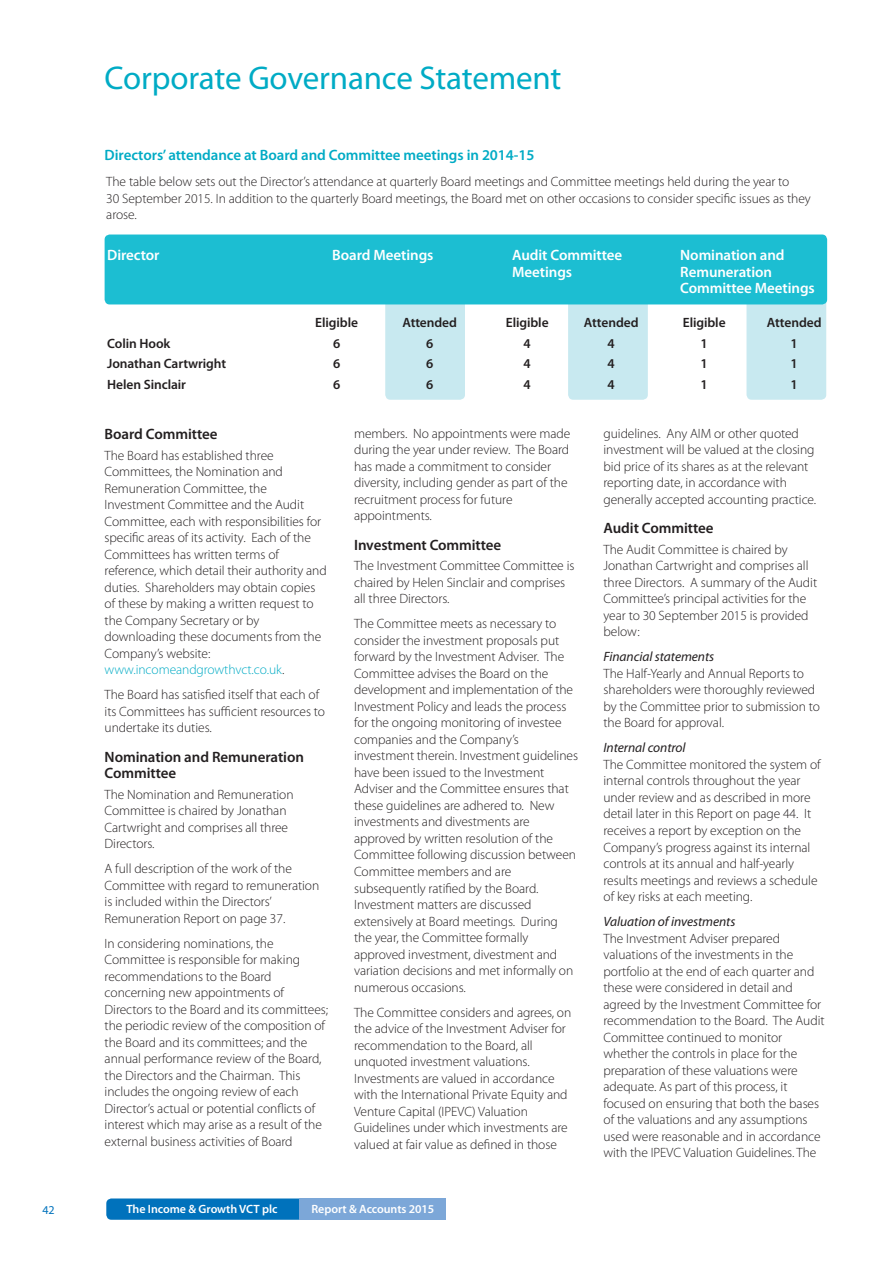
<style>
.page{position:relative;width:893px;height:1263px;background:#fff}
.page>*{position:absolute;margin:0;border:0;box-sizing:border-box;transform-origin:0 0}
.page_title{font:33px "Myriad Pro";letter-spacing:-.005em;color:#00abc5}
.body_copy{font:600 15px/16.5px "Myriad Pro";letter-spacing:-.005em;color:#fff}
.subhead{font:600 15px "Myriad Pro";letter-spacing:-.005em;color:#00abc5}
.subhead-2{font:600 15px "Myriad Pro";letter-spacing:-.005em;color:#231f20}
.body_copy-2{font:600 15px/16.5px "Myriad Pro";letter-spacing:-.005em;color:#231f20}
.body_copy-3{font:300 13.5px/16.5px "Myriad Pro";letter-spacing:-.005em;color:#231f20}
.body_copy-4{font:600 13.5px "Myriad Pro";letter-spacing:-.005em;color:#231f20}
.body_copy-5{font:italic 13.5px "Myriad Pro";letter-spacing:-.005em;color:#231f20}
.body_copy-6{font:300 13.5px "Myriad Pro";letter-spacing:-.005em;color:#00abc5}
.t1{font:600 12px "Myriad Pro";letter-spacing:-.005em;color:#fff}
.t2{font:12px "Myriad Pro";color:#0072bc}
.s1{color:#231f20}
</style>
<div class="page">
<svg style="left:106px;top:1198px;width:194px;height:22px;background:#0a77be"></svg>
<div style="left:300px;top:1198px;width:146px;height:22px;background:#7ca7d8"></div>
<div style="left:746px;top:297px;width:80px;height:103px;background:#c8e9f0;border-radius:5px"></div>
<div style="left:568px;top:298px;width:80px;height:102px;background:#c8e9f0;border-radius:5px"></div>
<div style="left:385px;top:298px;width:80px;height:102px;background:#c8e9f0;border-radius:5px"></div>
<div style="left:105px;top:234px;width:722px;height:70px;background:#1cbed2;border-radius:5px"></div>
<p class="page_title" style="left:105px;top:57px;width:458px">Corporate Governance Statement</p>
<p class="subhead" style="left:105px;top:145px;width:431px">Directors’ attendance at Board and Committee meetings in 2014-15</p>
<p class="body_copy-3" style="left:106px;top:173px;width:706px">The table below sets out the Director’s attendance at quarterly Board meetings and Committee meetings held during the year to<br>30 September 2015. In addition to the quarterly Board meetings, the Board met on other occasions to consider specific issues as they arose.</p>
<p class="body_copy" style="left:107px;top:247px;width:54px">Director</p>
<p class="body_copy" style="left:332px;top:247px;width:103px">Board Meetings</p>
<p class="body_copy" style="left:512px;top:247px;width:111px">Audit Committee</p>
<p class="body_copy" style="left:680px;top:247px;width:106px">Nomination and</p>
<p class="body_copy" style="left:512px;top:263px;width:61px">Meetings</p>
<p class="body_copy" style="left:680px;top:263px;width:136px">Remuneration<br>Committee Meetings</p>
<p class="body_copy-4" style="left:315px;top:314px;width:44px">Eligible</p>
<p class="body_copy-4" style="left:402px;top:314px;width:56px">Attended</p>
<p class="body_copy-4" style="left:506px;top:314px;width:44px">Eligible</p>
<p class="body_copy-4" style="left:584px;top:314px;width:56px">Attended</p>
<p class="body_copy-4" style="left:683px;top:314px;width:44px">Eligible</p>
<p class="body_copy-4" style="left:767px;top:314px;width:56px">Attended</p>
<p class="body_copy-4" style="left:107px;top:334px;width:65px">Colin Hook</p>
<p class="body_copy-4" style="left:333px;top:334px;width:9px">6</p>
<p class="body_copy-4" style="left:426px;top:334px;width:9px">6</p>
<p class="body_copy-4" style="left:524px;top:334px;width:9px">4</p>
<p class="body_copy-4" style="left:608px;top:334px;width:9px">4</p>
<p class="body_copy-4" style="left:701px;top:334px;width:9px">1</p>
<p class="body_copy-4" style="left:791px;top:334px;width:9px">1</p>
<p class="body_copy-4" style="left:107px;top:355px;width:121px">Jonathan Cartwright</p>
<p class="body_copy-4" style="left:333px;top:355px;width:9px">6</p>
<p class="body_copy-4" style="left:426px;top:355px;width:9px">6</p>
<p class="body_copy-4" style="left:524px;top:355px;width:9px">4</p>
<p class="body_copy-4" style="left:608px;top:355px;width:9px">4</p>
<p class="body_copy-4" style="left:701px;top:355px;width:9px">1</p>
<p class="body_copy-4" style="left:791px;top:355px;width:9px">1</p>
<p class="body_copy-4" style="left:107px;top:376px;width:80px">Helen Sinclair</p>
<p class="body_copy-4" style="left:333px;top:376px;width:9px">6</p>
<p class="body_copy-4" style="left:426px;top:376px;width:9px">6</p>
<p class="body_copy-4" style="left:524px;top:376px;width:9px">4</p>
<p class="body_copy-4" style="left:608px;top:376px;width:9px">4</p>
<p class="body_copy-4" style="left:701px;top:376px;width:9px">1</p>
<p class="body_copy-4" style="left:791px;top:376px;width:9px">1</p>
<p class="subhead-2" style="left:105px;top:424px;width:115px">Board Committee</p>
<p class="body_copy-3" style="left:105px;top:447px;width:224px">The Board has established three Committees, the Nomination and Remuneration Committee, the Investment Committee and the Audit Committee, each with responsibilities for specific areas of its activity. Each of the Committees has written terms of reference, which detail their authority and duties. Shareholders may obtain copies of these by making a written request to the Company Secretary or by downloading these documents from the Company’s website:</p>
<p class="body_copy-6" style="left:105px;top:662px;width:181px">www.incomeandgrowthvct.co.uk<span class="s1">.</span></p>
<p class="body_copy-3" style="left:105px;top:686px;width:222px">The Board has satisfied itself that each of its Committees has sufficient resources to undertake its duties.</p>
<p class="body_copy-2" style="left:105px;top:748px;width:201px">Nomination and Remuneration<br>Committee</p>
<p class="body_copy-3" style="left:105px;top:786px;width:190px">The Nomination and Remuneration<br>Committee is chaired by Jonathan<br>Cartwright and comprises all three<br>Directors.</p>
<p class="body_copy-3" style="left:105px;top:860px;width:216px">A full description of the work of the Committee with regard to remuneration is included within the Directors’ Remuneration Report on page 37.</p>
<p class="body_copy-3" style="left:105px;top:935px;width:225px">In considering nominations, the Committee is responsible for making recommendations to the Board concerning new appointments of Directors to the Board and its committees; the periodic review of the composition of the Board and its committees; and the annual performance review of the Board, the Directors and the Chairman. This includes the ongoing review of each Director’s actual or potential conflicts of interest which may arise as a result of the external business activities of Board</p>
<p class="body_copy-3" style="left:354px;top:425px;width:218px">members. No appointments were made during the year under review. The Board has made a commitment to consider diversity, including gender as part of the recruitment process for future appointments.</p>
<p class="subhead-2" style="left:354px;top:535px;width:149px">Investment Committee</p>
<p class="body_copy-3" style="left:354px;top:558px;width:222px">The Investment Committee Committee is chaired by Helen Sinclair and comprises all three Directors.</p>
<p class="body_copy-3" style="left:354px;top:616px;width:225px">The Committee meets as necessary to consider the investment proposals put forward by the Investment Adviser. The Committee advises the Board on the development and implementation of the Investment Policy and leads the process for the ongoing monitoring of investee companies and the Company’s investment therein. Investment guidelines have been issued to the Investment Adviser and the Committee ensures that these guidelines are adhered to. New investments and divestments are approved by written resolution of the Committee following discussion between Committee members and are subsequently ratified by the Board.<br>Investment matters are discussed extensively at Board meetings. During the year, the Committee formally approved investment, divestment and variation decisions and met informally on numerous occasions.</p>
<p class="body_copy-3" style="left:354px;top:1004px;width:219px">The Committee considers and agrees, on the advice of the Investment Adviser for recommendation to the Board, all unquoted investment valuations.<br>Investments are valued in accordance with the International Private Equity and Venture Capital (IPEVC) Valuation Guidelines under which investments are valued at fair value as defined in those</p>
<p class="t2" style="left:43px;top:1203px;width:14px">42</p>
<p class="t1" style="left:126px;top:1201px;width:153px">The Income &amp; Growth VCT plc</p>
<p class="t1" style="left:311px;top:1201px;width:124px">Report &amp; Accounts 2015</p>
<p class="body_copy-3" style="left:603px;top:425px;width:214px">guidelines. Any AIM or other quoted investment will be valued at the closing bid price of its shares as at the relevant reporting date, in accordance with generally accepted accounting practice.</p>
<p class="subhead-2" style="left:603px;top:519px;width:111px">Audit Committee</p>
<p class="body_copy-3" style="left:603px;top:541px;width:215px">The Audit Committee is chaired by<br>Jonathan Cartwright and comprises all three Directors. A summary of the Audit<br>Committee’s principal activities for the year to 30 September 2015 is provided below:</p>
<p class="body_copy-5" style="left:603px;top:649px;width:112px">Financial statements</p>
<p class="body_copy-3" style="left:603px;top:665px;width:218px">The Half-Yearly and Annual Reports to shareholders were thoroughly reviewed by the Committee prior to submission to the Board for approval.</p>
<p class="body_copy-5" style="left:603px;top:740px;width:84px">Internal control</p>
<p class="body_copy-3" style="left:603px;top:756px;width:219px">The Committee monitored the system of internal controls throughout the year under review and as described in more detail later in this Report on page 44. It receives a report by exception on the Company’s progress against its internal controls at its annual and half-yearly results meetings and reviews a schedule of key risks at each meeting.</p>
<p class="body_copy-5" style="left:603px;top:913px;width:133px">Valuation of investments</p>
<p class="body_copy-3" style="left:603px;top:930px;width:223px">The Investment Adviser prepared valuations of the investments in the portfolio at the end of each quarter and these were considered in detail and agreed by the Investment Committee for recommendation to the Board. The Audit Committee continued to monitor whether the controls in place for the preparation of these valuations were adequate. As part of this process, it focused on ensuring that both the bases of the valuations and any assumptions used were reasonable and in accordance with the IPEVC Valuation Guidelines. The</p>
</div>
